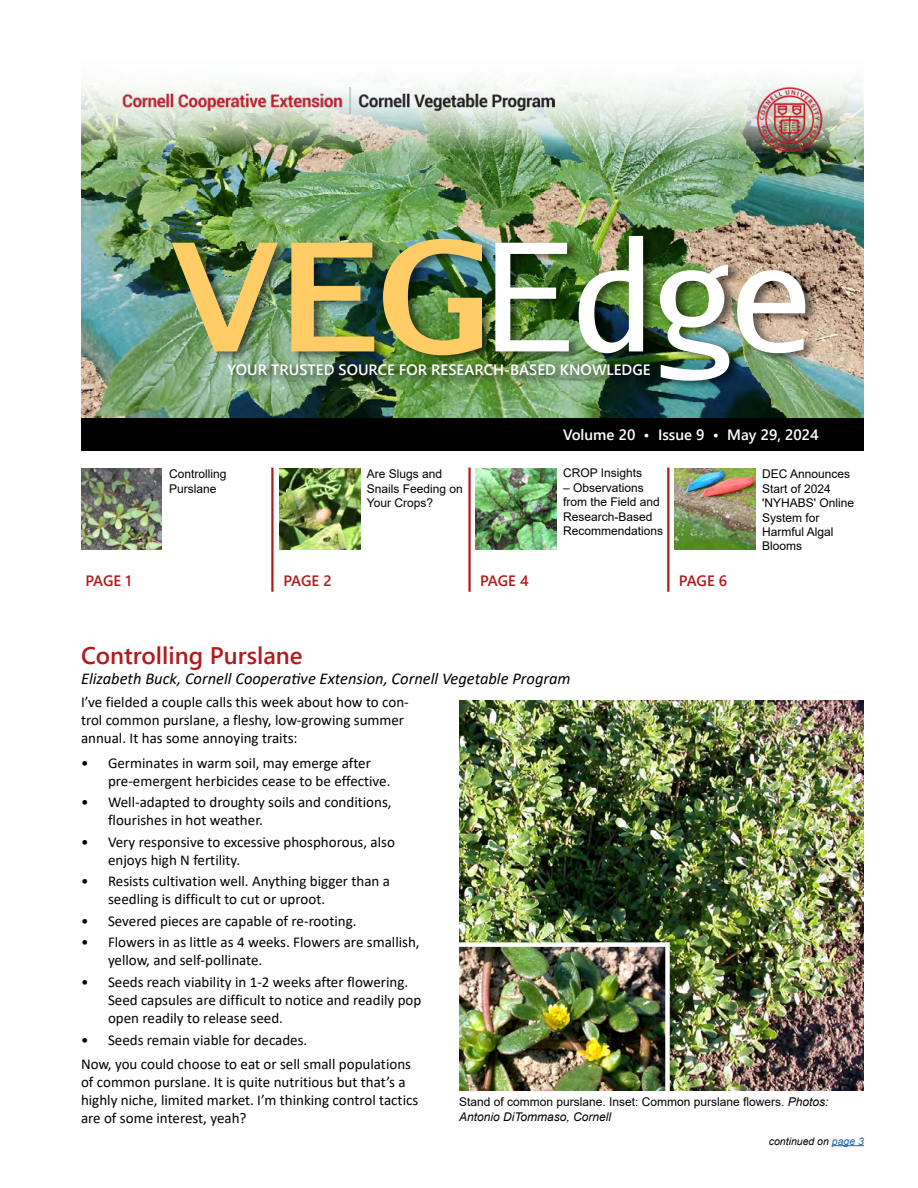
<style>
.page{position:relative;width:918px;height:1188px;background:#fff}
.page>*{position:absolute;margin:0;border:0;box-sizing:border-box;transform-origin:0 0}
.t1{font:150px "Aurulent Sans";color:#fff}
.t2{font:24px "Webly Sleek UI Semibold";color:#b31b1b}
.t3{font:italic 16.5px "Calibri";color:#000}
.t4{font:15px/18px "Calibri";color:#000}
.t5{font:15px "Webly Sleek UI Semibold";color:#fff}
.t6{font:15px "Webly Sleek UI Semibold";letter-spacing:-.01em;color:#b31b1b}
.t7{font:12px/14.4px "Arial";color:#000}
.t8{font:italic 10.5px "Arial";color:#000}
.s1{font-weight:700;color:#fc6}
.s2{font-style:italic}
.s3{color:#2363a6}
</style>
<div class="page">
<img style="left:81px;top:153px;width:783px;height:265px">
<img style="left:81px;top:84px;width:783px;height:69px">
<img style="left:122px;top:87px;width:432px;height:26px">
<img style="left:755px;top:86px;width:68px;height:67px">
<div style="left:172px;top:232px;width:647px;height:159px;background:#000;opacity:.53"></div>
<div style="left:227px;top:360px;width:437px;height:27px;background:#000;opacity:.73"></div>
<div style="left:81px;top:418px;width:783px;height:33px;background:#000"></div>
<img style="left:81px;top:469px;width:81px;height:81px">
<hr style="left:271px;top:468px;width:3px;height:124px;background:#b31b1b">
<img style="left:279px;top:469px;width:81px;height:81px">
<hr style="left:468px;top:468px;width:3px;height:124px;background:#b31b1b">
<img style="left:476px;top:469px;width:81px;height:81px">
<hr style="left:667px;top:468px;width:2px;height:124px;background:#b31b1b">
<img style="left:675px;top:469px;width:81px;height:81px">
<img style="left:459px;top:700px;width:405px;height:391px">
<img style="left:460px;top:947px;width:205px;height:144px">
<div style="left:455px;top:942px;width:215px;height:155px;border:4px solid #fff"></div>
<hr style="left:832px;top:1145px;width:32px;height:1px;background:#2363a6">
<h1 class="t1" style="left:170px;top:201px;width:643px"><span class="s1">VEG</span>Edge</h1>
<p class="t5" style="left:228px;top:359px;width:424px">YOUR TRUSTED SOURCE FOR RESEARCH-BASED KNOWLEDGE</p>
<p class="t6" style="left:85px;top:569px;width:48px">PAGE 1</p>
<p class="t7" style="left:169px;top:467px;width:59px">Controlling<br>Purslane</p>
<p class="t6" style="left:283px;top:569px;width:50px">PAGE 2</p>
<p class="t7" style="left:367px;top:467px;width:98px">Are Slugs and<br>Snails Feeding on<br>Your Crops?</p>
<p class="t6" style="left:480px;top:569px;width:50px">PAGE 4</p>
<p class="t5" style="left:563px;top:423px;width:257px">Volume 20 • Issue 9 • May 29, 2024</p>
<p class="t7" style="left:563px;top:466px;width:81px">CROP Insights</p>
<p class="t7" style="left:563px;top:480px;width:102px">– Observations from the Field and<br>Research-Based<br>Recommendations</p>
<p class="t6" style="left:679px;top:569px;width:50px">PAGE 6</p>
<p class="t7" style="left:762px;top:467px;width:93px">DEC Announces<br>Start of 2024 'NYHABS' Online<br>System for<br>Harmful Algal<br>Blooms</p>
<h2 class="t2" style="left:81px;top:637px;width:223px">Controlling Purslane</h2>
<p class="t3" style="left:81px;top:667px;width:491px">Elizabeth Buck, Cornell Cooperative Extension, Cornell Vegetable Program</p>
<p class="t4" style="left:81px;top:693px;width:329px">I’ve fielded a couple calls this week about how to con&shy;trol common purslane, a fleshy, low-growing summer annual. It has some annoying traits:</p>
<p class="t4" style="left:108px;top:754px;width:284px;text-indent:-27px">• Germinates in warm soil, may emerge after pre-emergent herbicides cease to be effective.</p>
<p class="t4" style="left:108px;top:793px;width:285px;text-indent:-27px">• Well-adapted to droughty soils and conditions, flourishes in hot weather.</p>
<p class="t4" style="left:108px;top:833px;width:288px;text-indent:-27px">• Very responsive to excessive phosphorous, also enjoys high N fertility.</p>
<p class="t4" style="left:108px;top:872px;width:284px;text-indent:-27px">• Resists cultivation well. Anything bigger than a seedling is difficult to cut or uproot.</p>
<p class="t4" style="left:81px;top:912px;width:277px">• Severed pieces are capable of re-rooting.</p>
<p class="t4" style="left:108px;top:933px;width:313px;text-indent:-27px">• Flowers in as little as 4 weeks. Flowers are smallish, yellow, and self-pollinate.</p>
<p class="t4" style="left:108px;top:973px;width:315px;text-indent:-27px">• Seeds reach viability in 1-2 weeks after flowering.<br>Seed capsules are difficult to notice and readily pop open readily to release seed.</p>
<p class="t4" style="left:81px;top:1027px;width:332px;line-height:24.8px">• Seeds remain viable for decades.<br>Now, you could choose to eat or sell small populations</p>
<p class="t4" style="left:81px;top:1073px;width:339px">of common purslane. It is quite nutritious but that’s a highly niche, limited market. I’m thinking control tactics are of some interest, yeah?</p>
<p class="t7" style="left:459px;top:1095px;width:371px">Stand of common purslane. Inset: Common purslane flowers. <span class="s2">Photos:<br>Antonio DiTommaso, Cornell</span></p>
<p class="t8" style="left:769px;top:1134px;width:97px">continued on <span class="s3">page 3</span></p>
</div>
